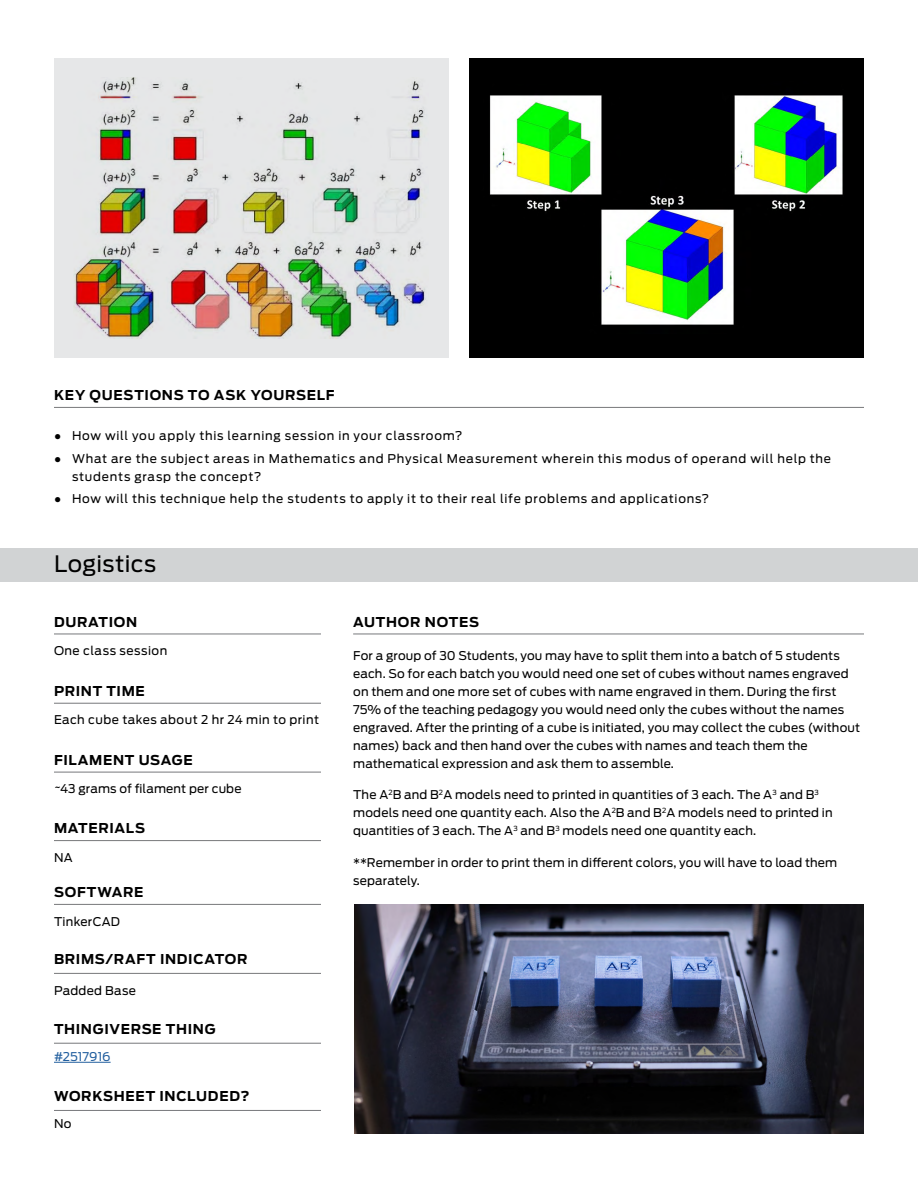
<style>
.page{position:relative;width:918px;height:1188px;background:#fff}
.page>*{position:absolute;margin:0;border:0;box-sizing:border-box;transform-origin:0 0}
.t1{font:22.5px "Antenna";letter-spacing:.015em;color:#000}
.t2{font:700 13.5px "Antenna";letter-spacing:.05em;color:#000}
.t3{font:12px/18px "Antenna";letter-spacing:.015em;color:#000}
.t4{font:12px/18px "Antenna";letter-spacing:.06em;color:#000}
.t5{font:12px "Antenna";letter-spacing:.035em;color:#000}
.t6{font:12px "Antenna";letter-spacing:.04em;color:#000}
.t7{font:12px "Antenna";color:#215e9e}
.s1{font-family:"Arial";font-weight:700}
</style>
<div class="page">
<div style="left:1px;top:548px;width:917px;height:33px;background:#d1d3d4"></div>
<hr style="left:54px;top:703px;width:267px;height:1px;background:#77787b">
<hr style="left:54px;top:634px;width:267px;height:1px;background:#77787b">
<hr style="left:54px;top:1062px;width:57px;height:1px;background:#215e9e">
<hr style="left:54px;top:772px;width:267px;height:1px;background:#77787b">
<hr style="left:54px;top:840px;width:267px;height:1px;background:#77787b">
<hr style="left:54px;top:904px;width:267px;height:1px;background:#77787b">
<hr style="left:54px;top:973px;width:267px;height:1px;background:#77787b">
<hr style="left:54px;top:1043px;width:267px;height:1px;background:#77787b">
<hr style="left:54px;top:1110px;width:267px;height:1px;background:#77787b">
<hr style="left:353px;top:634px;width:511px;height:1px;background:#77787b">
<div style="left:54px;top:58px;width:394px;height:300px;background:#e6e7e8"></div>
<img style="left:74px;top:77px;width:351px;height:262px">
<div style="left:470px;top:58px;width:394px;height:300px;background:#000"></div>
<img style="left:489px;top:95px;width:354px;height:230px">
<img style="left:355px;top:904px;width:509px;height:230px">
<hr style="left:54px;top:407px;width:810px;height:1px;background:#77787b">
<p class="t2" style="left:54px;top:387px;width:282px">KEY QUESTIONS TO ASK YOURSELF</p>
<p class="t4" style="left:54px;top:427px;width:410px"><span class="s1">●</span> How will you apply this learning session in your classroom?</p>
<p class="t4" style="left:72px;top:449px;width:761px;text-indent:-18px"><span class="s1">●</span> What are the subject areas in Mathematics and Physical Measurement wherein this modus of operand will help the students grasp the concept?</p>
<p class="t4" style="left:54px;top:490px;width:657px"><span class="s1">●</span> How will this technique help the students to apply it to their real life problems and applications?</p>
<h1 class="t1" style="left:54px;top:550px;width:104px">Logistics</h1>
<p class="t2" style="left:54px;top:614px;width:85px">DURATION</p>
<p class="t6" style="left:54px;top:644px;width:115px">One class session</p>
<p class="t2" style="left:54px;top:683px;width:92px">PRINT TIME</p>
<p class="t5" style="left:54px;top:713px;width:267px">Each cube takes about 2 hr 24 min to print</p>
<p class="t2" style="left:54px;top:752px;width:140px">FILAMENT USAGE</p>
<p class="t3" style="left:54px;top:780px;width:189px">~43 grams of filament per cube</p>
<p class="t2" style="left:54px;top:820px;width:93px">MATERIALS</p>
<p class="t3" style="left:54px;top:848px;width:20px">NA</p>
<p class="t2" style="left:54px;top:884px;width:91px">SOFTWARE</p>
<p class="t3" style="left:54px;top:912px;width:67px">TinkerCAD</p>
<p class="t2" style="left:54px;top:951px;width:195px">BRIMS/RAFT INDICATOR</p>
<p class="t3" style="left:54px;top:981px;width:84px">Padded Base</p>
<p class="t2" style="left:54px;top:1021px;width:163px">THINGIVERSE THING</p>
<p class="t7" style="left:54px;top:1050px;width:58px">#2517916</p>
<p class="t2" style="left:54px;top:1088px;width:197px">WORKSHEET INCLUDED?</p>
<p class="t3" style="left:54px;top:1115px;width:19px">No</p>
<p class="t2" style="left:353px;top:614px;width:128px">AUTHOR NOTES</p>
<p class="t3" style="left:353px;top:646px;width:509px">For a group of 30 Students, you may have to split them into a batch of 5 students each. So for each batch you would need one set of cubes without names engraved on them and one more set of cubes with name engraved in them. During the first 75% of the teaching pedagogy you would need only the cubes without the names engraved. After the printing of a cube is initiated, you may collect the cubes (without names) back and then hand over the cubes with names and teach them the mathematical expression and ask them to assemble.</p>
<p class="t3" style="left:353px;top:786px;width:481px">The A<sup>2</sup>B and B<sup>2</sup>A models need to printed in quantities of 3 each. The A<sup>3</sup> and B<sup>3 </sup>models need one quantity each. Also the A<sup>2</sup>B and B<sup>2</sup>A models need to printed in quantities of 3 each. The A<sup>3</sup> and B<sup>3</sup> models need one quantity each.</p>
<p class="t3" style="left:353px;top:853px;width:486px">**Remember in order to print them in different colors, you will have to load them separately.</p>
</div>
